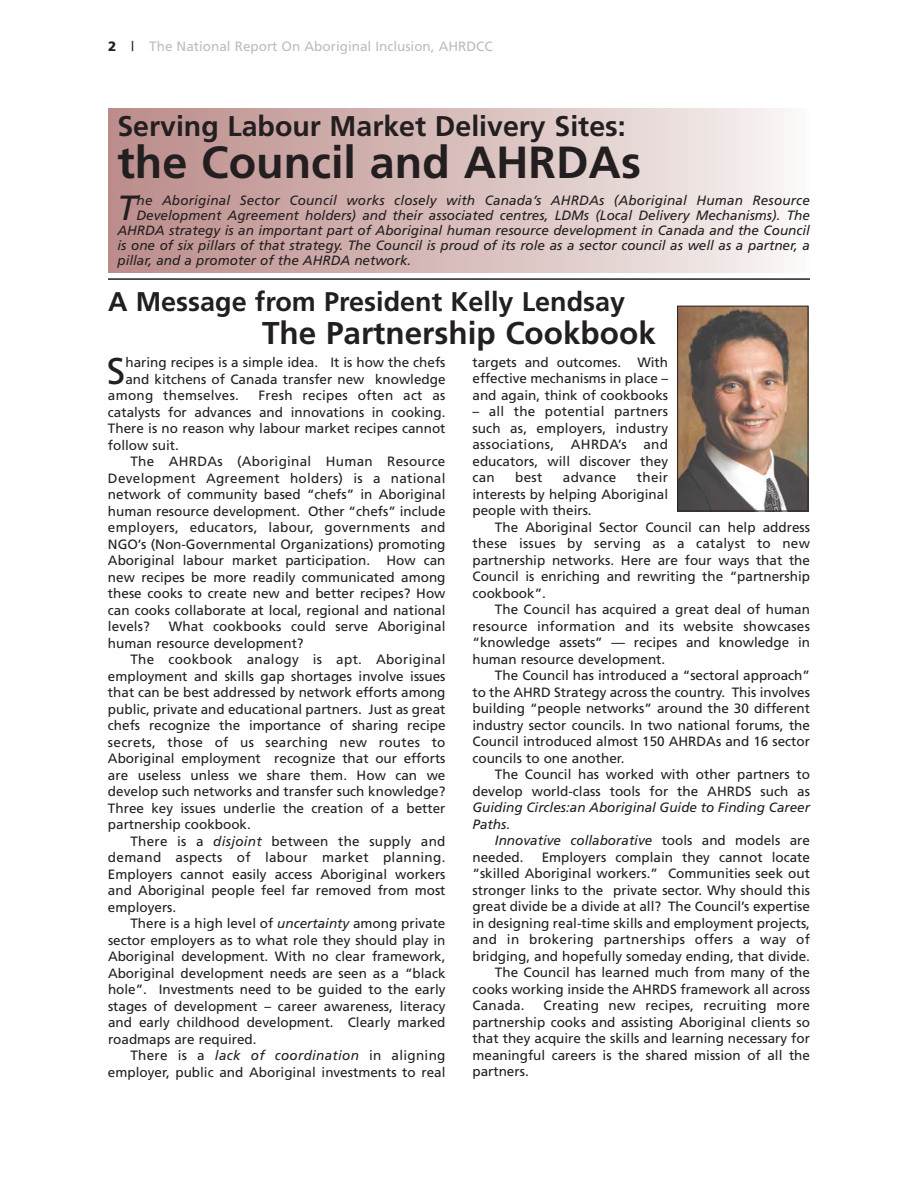
<style>
.page{position:relative;width:918px;height:1188px;background:#fff}
.page>*{position:absolute;margin:0;border:0;box-sizing:border-box;transform-origin:0 0}
.t1{font:700 45px "Frutiger";color:#231f20}
.t2{font:37.2px "Frutiger";color:#231f20}
.t3{font:italic 34.95px "Frutiger";color:#231f20}
.t4{font:700 31.5px "Frutiger";color:#231f20}
.t5{font:700 28.5px "Frutiger";color:#231f20}
.t6{font:700 27px "Frutiger";color:#231f20}
.t7{font:13.5px/16.5px "Frutiger";color:#231f20;text-align:justify}
.t8{font:italic 13.5px/16.5px "Frutiger";color:#231f20}
.t9{font:13.5px "Frutiger";letter-spacing:.02em;color:#231f20}
.t10{font:13.5px "Frutiger";color:#bbbdc0}
.s1{font-weight:900;color:#231f20}
.s2{color:#231f20}
.s3{font-style:italic}
.s4{font-style:normal}
</style>
<div class="page">
<div style="left:108px;top:108px;width:702px;height:165px;background:linear-gradient(to right,#b98987,#f8f5f3)"></div>
<hr style="left:108px;top:278px;width:702px;height:2px;background:#231f20">
<img style="left:679px;top:308px;width:128px;height:201px">
<div style="left:677px;top:306px;width:132px;height:205px;border:1px solid #231f20"></div>
<p class="t10" style="left:108px;top:40px;width:386px"><span class="s1">2</span> <span class="s2">|</span> The National Report On Aboriginal Inclusion, AHRDCC</p>
<h3 class="t5" style="left:117px;top:115px;width:510px">Serving Labour Market Delivery Sites:</h3>
<h1 class="t1" style="left:117px;top:144px;width:525px">the Council and AHRDAs</h1>
<h3 class="t3" style="left:117px;top:194px;width:21px">T</h3>
<p class="t8" style="left:137px;top:193px;width:675px">he Aboriginal Sector Council works closely with Canada’s AHRDAs (Aboriginal Human Resource</p>
<p class="t8" style="left:137px;top:208px;width:675px">Development Agreement holders) and their associated centres, LDMs (Local Delivery Mechanisms). The</p>
<p class="t8" style="left:117px;top:223px;width:694px">AHRDA strategy is an important part of Aboriginal human resource development in Canada and the Council</p>
<p class="t8" style="left:117px;top:238px;width:694px">is one of six pillars of that strategy. The Council is proud of its role as a sector council as well as a partner, a</p>
<p class="t8" style="left:117px;top:253px;width:295px">pillar, and a promoter of the AHRDA network.</p>
<h3 class="t6" style="left:108px;top:291px;width:519px">A Message from President Kelly Lendsay</h3>
<h3 class="t4" style="left:262px;top:320px;width:395px">The Partnership Cookbook</h3>
<h2 class="t2" style="left:107px;top:356px;width:20px">S</h2>
<p class="t7" style="left:125px;top:355px;width:322px">haring recipes is a simple idea. It is how the chefs</p>
<p class="t7" style="left:125px;top:372px;width:322px">and kitchens of Canada transfer new knowledge</p>
<p class="t9" style="left:108px;top:390px;width:133px">among themselves.</p>
<p class="t7" style="left:108px;top:388px;width:339px;text-indent:150px">Fresh recipes often act as catalysts for advances and innovations in cooking.<br>There is no reason why labour market recipes cannot follow suit.</p>
<p class="t7" style="left:108px;top:454px;width:339px;text-indent:22px">The AHRDAs (Aboriginal Human Resource Development Agreement holders) is a national network of community based “chefs” in Aboriginal human resource development. Other “chefs” include employers, educators, labour, governments and NGO’s (Non-Governmental Organizations) promoting Aboriginal labour market participation. How can new recipes be more readily communicated among these cooks to create new and better recipes? How can cooks collaborate at local, regional and national levels?</p>
<p class="t7" style="left:108px;top:619px;width:339px;text-indent:61px">What cookbooks could serve Aboriginal human resource development?</p>
<p class="t7" style="left:108px;top:652px;width:339px;text-indent:22px">The cookbook analogy is apt. Aboriginal employment and skills gap shortages involve issues that can be best addressed by network efforts among public, private and educational partners. Just as great chefs recognize the importance of sharing recipe secrets, those of us searching new routes to Aboriginal employment recognize that our efforts are useless unless we share them. How can we develop such networks and transfer such knowledge?<br>Three key issues underlie the creation of a better partnership cookbook.</p>
<p class="t7" style="left:108px;top:834px;width:339px;text-indent:22px">There is a <span class="s3">disjoint</span> between the supply and demand aspects of labour market planning.<br>Employers cannot easily access Aboriginal workers and Aboriginal people feel far removed from most employers.</p>
<p class="t7" style="left:108px;top:916px;width:339px;text-indent:22px">There is a high level of <span class="s3">uncertainty</span> among private sector employers as to what role they should play in Aboriginal development. With no clear framework, Aboriginal development needs are seen as a “black hole”. Investments need to be guided to the early stages of development – career awareness, literacy and early childhood development. Clearly marked roadmaps are required.</p>
<p class="t7" style="left:108px;top:1048px;width:339px;text-align:right">There is a <span class="s3">lack of coordination</span> in aligning employer, public and Aboriginal investments to real</p>
<p class="t7" style="left:472px;top:355px;width:197px">targets and outcomes. With effective mechanisms in place – and again, think of cookbooks</p>
<p class="t7" style="left:472px;top:404px;width:197px">– all the potential partners such as, employers, industry associations, AHRDA’s and educators, will discover they can</p>
<p class="t7" style="left:472px;top:470px;width:197px;text-indent:164px">their interests by helping Aboriginal people with theirs.</p>
<p class="t7" style="left:472px;top:520px;width:339px;text-indent:22px">The Aboriginal Sector Council can help address these issues by serving as a catalyst to new partnership networks. Here are four ways that the Council is enriching and rewriting the “partnership cookbook”.</p>
<p class="t7" style="left:472px;top:602px;width:339px;text-indent:22px">The Council has acquired a great deal of human resource information and its website showcases “knowledge assets” — recipes and knowledge in human resource development.</p>
<p class="t7" style="left:472px;top:668px;width:339px;text-indent:22px">The Council has introduced a “sectoral approach” to the AHRD Strategy across the country. This involves building “people networks” around the 30 different industry sector councils. In two national forums, the Council introduced almost 150 AHRDAs and 16 sector councils to one another.</p>
<p class="t7" style="left:472px;top:767px;width:339px;text-align:right">The Council has worked with other partners to develop world-class tools for the AHRDS such as</p>
<p class="t8" style="left:472px;top:800px;width:339px">Guiding Circles:an Aboriginal Guide to Finding Career<br>Paths<span class="s4">.</span></p>
<p class="t7" style="left:473px;top:833px;width:339px;text-indent:22px"><span class="s3">Innovative collaborative</span> tools and models are needed.</p>
<p class="t7" style="left:515px;top:470px;width:29px">best</p>
<p class="t9" style="left:563px;top:472px;width:55px">advance</p>
<p class="t7" style="left:542px;top:850px;width:270px">Employers complain they cannot locate</p>
<p class="t7" style="left:473px;top:866px;width:339px">“skilled Aboriginal workers.” Communities seek out</p>
<p class="t7" style="left:473px;top:883px;width:339px">stronger links to the private sector. Why should this</p>
<p class="t7" style="left:473px;top:899px;width:339px">great divide be a divide at all? The Council’s expertise</p>
<p class="t7" style="left:473px;top:916px;width:339px">in designing real-time skills and employment projects,</p>
<p class="t9" style="left:473px;top:934px;width:339px">and in brokering partnerships offers a way of</p>
<p class="t7" style="left:473px;top:949px;width:339px">bridging, and hopefully someday ending, that divide.</p>
<p class="t7" style="left:495px;top:965px;width:317px">The Council has learned much from many of the</p>
<p class="t7" style="left:473px;top:982px;width:339px">cooks working inside the AHRDS framework all across</p>
<p class="t7" style="left:473px;top:998px;width:54px">Canada.</p>
<p class="t7" style="left:473px;top:998px;width:339px;text-indent:71px">Creating new recipes, recruiting more partnership cooks and assisting Aboriginal clients so that they acquire the skills and learning necessary for meaningful careers is the shared mission of all the partners.</p>
</div>
